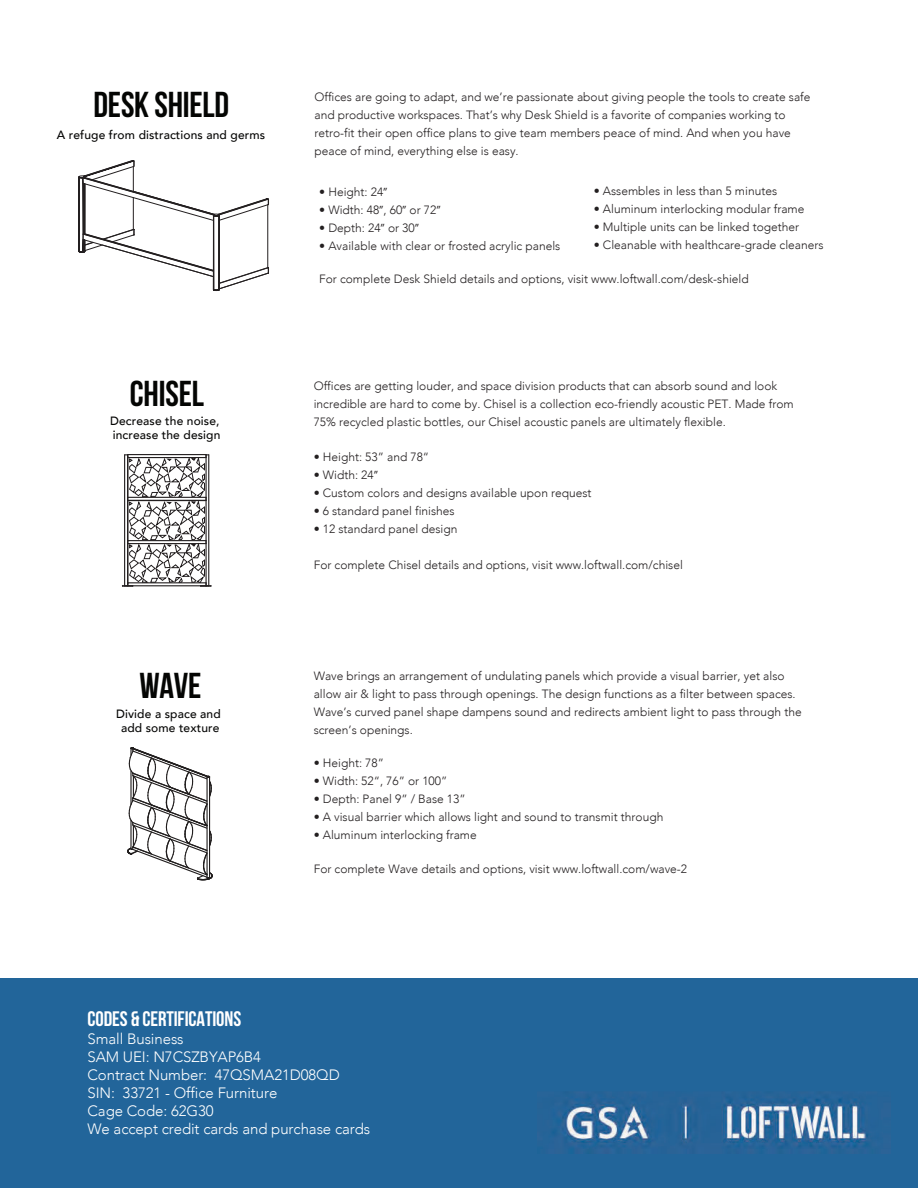
<style>
.page{position:relative;width:918px;height:1188px;background:#fff}
.page>*{position:absolute;margin:0;border:0;box-sizing:border-box;transform-origin:0 0}
.t1{font:700 36px "Bebas Neue";letter-spacing:-.005em;color:#040503}
.t2{font:700 21px "Bebas Neue";letter-spacing:-.005em;color:#fff}
.t3{font:300 15px/18px "Avenir";letter-spacing:-.005em;color:#fff}
.t4{font:300 12px/18px "Avenir";color:#231f20}
.t5{font:500 12px/14.4px "Avenir";letter-spacing:.01em;color:#050504;text-align:center}
.s1{font-family:"Myriad Pro";font-weight:400}
</style>
<div class="page">
<svg style="left:78px;top:160px;width:191px;height:131px"></svg>
<svg style="left:127px;top:747px;width:86px;height:133px"></svg>
<svg style="left:122px;top:454px;width:90px;height:133px"></svg>
<div style="left:0;top:979px;width:918px;height:209px;background:#22659a"></div>
<img style="left:538px;top:1092px;width:332px;height:62px">
<h1 class="t1" style="left:93px;top:83px;width:137px">DESK SHIELD</h1>
<p class="t5" style="left:57px;top:129px;width:210px">A refuge from distractions and germs</p>
<h1 class="t1" style="left:130px;top:373px;width:76px">CHISEL</h1>
<p class="t5" style="left:110px;top:415px;width:112px;text-align:left">Decrease the noise, increase the design</p>
<h1 class="t1" style="left:139px;top:664px;width:64px">WAVE</h1>
<p class="t5" style="left:116px;top:708px;width:106px">Divide a space and add some texture</p>
<p class="t4" style="left:314px;top:89px;width:498px">Offices are going to adapt, and we’re passionate about giving people the tools to create safe and productive workspaces. That’s why Desk Shield is a favorite of companies working to retro-fit their open office plans to give team members peace of mind. And when you have peace of mind, everything else is easy.</p>
<p class="t4" style="left:594px;top:183px;width:231px">ï Assembles in less than 5 minutes<br>ï Aluminum interlocking modular frame<br>ï Multiple units can be linked together<br>ï Cleanable with healthcare-grade cleaners</p>
<p class="t4" style="left:319px;top:183px;width:70px">• Height: 24<span class="s1">”</span></p>
<p class="t4" style="left:319px;top:201px;width:123px">• Width: 48<span class="s1">”</span>, 60<span class="s1">”</span> or 72<span class="s1">”</span></p>
<p class="t4" style="left:319px;top:219px;width:243px">• Depth: 24<span class="s1">”</span> or 30<span class="s1">”<br></span>ï Available with clear or frosted acrylic panels</p>
<p class="t4" style="left:319px;top:271px;width:431px">For complete Desk Shield details and options, visit www.loftwall.com/desk-shield</p>
<p class="t4" style="left:314px;top:378px;width:481px">Offices are getting louder, and space division products that can absorb sound and look incredible are hard to come by. Chisel is a collection eco-friendly acoustic PET. Made from<br>75% recycled plastic bottles, our Chisel acoustic panels are ultimately flexible.</p>
<p class="t4" style="left:314px;top:448px;width:117px">• Height: 53” and 78“</p>
<p class="t4" style="left:314px;top:466px;width:279px">• Width: 24<span class="s1">”<br></span>ï Custom colors and designs available upon request ï 6 standard panel finishes<br>ï 12 standard panel design</p>
<p class="t4" style="left:314px;top:556px;width:371px">For complete Chisel details and options, visit www.loftwall.com/chisel</p>
<p class="t4" style="left:314px;top:668px;width:490px">Wave brings an arrangement of undulating panels which provide a visual barrier, yet also allow air &amp; light to pass through openings. The design functions as a filter between spaces.<br>Wave’s curved panel shape dampens sound and redirects ambient light to pass through the screen’s openings.</p>
<p class="t4" style="left:314px;top:754px;width:72px">• Height: 78”</p>
<p class="t4" style="left:314px;top:772px;width:135px">• Width: 52“, 76” or 100”</p>
<p class="t4" style="left:314px;top:790px;width:153px">• Depth: Panel 9” / Base 13”</p>
<p class="t4" style="left:314px;top:808px;width:351px">• A visual barrier which allows light and sound to transmit through</p>
<p class="t4" style="left:314px;top:826px;width:165px">• Aluminum interlocking frame</p>
<p class="t4" style="left:314px;top:861px;width:375px">For complete Wave details and options, visit www.loftwall.com/wave-2</p>
<h2 class="t2" style="left:87px;top:1006px;width:155px">CODES &amp; CERTIFICATIONS</h2>
<p class="t3" style="left:87px;top:1031px;width:284px">Small Business<br>SAM UEI: N7CSZBYAP6B4<br>Contract Number: 47QSMA21D08QD<br>SIN: 33721 - Office Furniture<br>Cage Code: 62G30<br>We accept credit cards and purchase cards</p>
</div>
